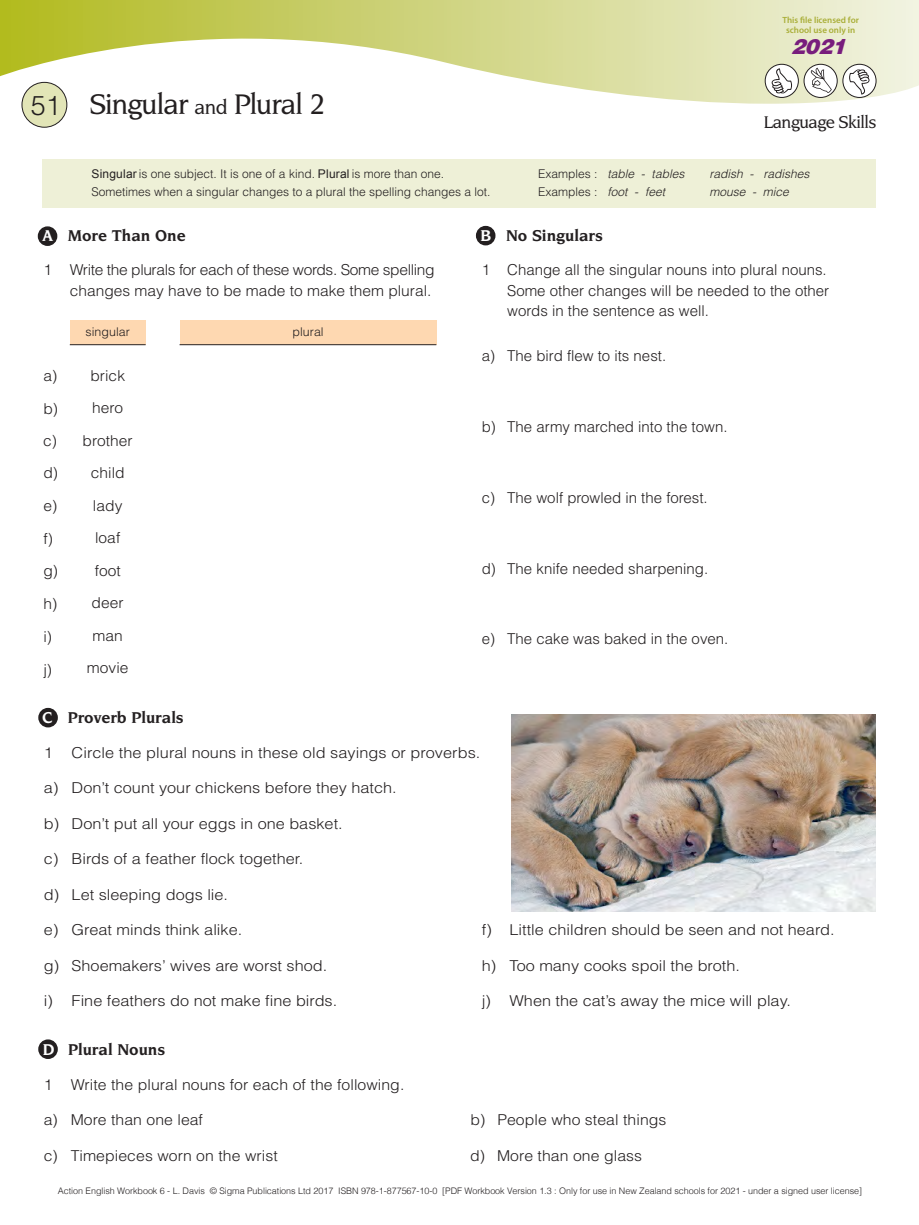
<style>
.page{position:relative;width:919px;height:1225px;background:#fff}
.page>*{position:absolute;margin:0;border:0;box-sizing:border-box;transform-origin:0 0}
.t1{font:500 30px "Novarese IT Cby BT";letter-spacing:-.03em;color:#231f20}
.t2{font:italic 900 21px "Helvetica";color:#781d7d}
.t3{font:500 18px "Novarese IT Cby BT";letter-spacing:-.03em;color:#231f20}
.t4{font:700 16.5px "Novarese IT Cby BT";color:#231f20}
.t5{font:300 15px "Helvetica";color:#231f20;scale:1.08 1}
.t6{font:300 15px/32.5px "Helvetica";color:#231f20}
.t7{font:300 15px "Helvetica";color:#231f20;scale:1.05 1}
.t8{font:300 15px/20.5px "Helvetica";letter-spacing:-.025em;color:#231f20;text-align:right}
.t9{font:300 12px "Helvetica";color:#231f20}
.t10{font:italic 300 12px "Helvetica";color:#231f20}
.t11{font:300 9px "Helvetica";letter-spacing:-.005em;color:#231f20}
.t12{font:600 9px/10.5px "Myriad Pro";color:#a9ae37;text-align:center}
.s1{font-family:"Helvetica";font-weight:300;font-size:27px}
.s2{font-size:21px}
.s3{font-family:"Arial";font-weight:400}
.s4{font-style:normal}
.s5{font-style:italic}
.s6{color:#fff}
</style>
<div class="page">
<svg style="left:0;top:0;width:918px;height:104px"></svg>
<svg style="left:765px;top:64px;width:33px;height:33px"></svg>
<div style="left:764px;top:64px;width:34px;height:34px;border:1px solid #231f20;border-radius:50%"></div>
<svg style="left:771px;top:68px;width:21px;height:25px"></svg>
<svg style="left:804px;top:64px;width:33px;height:33px"></svg>
<div style="left:803px;top:64px;width:34px;height:34px;border:1px solid #231f20;border-radius:50%"></div>
<svg style="left:810px;top:68px;width:21px;height:25px"></svg>
<svg style="left:842px;top:64px;width:34px;height:33px"></svg>
<div style="left:842px;top:64px;width:34px;height:34px;border:1px solid #231f20;border-radius:50%"></div>
<svg style="left:849px;top:69px;width:20px;height:26px"></svg>
<div style="left:22px;top:82px;width:45px;height:45px;background:#e2e5b7;border-radius:50%"></div>
<div style="left:22px;top:82px;width:45px;height:46px;border:1px solid #231f20;border-radius:50%"></div>
<div style="left:39px;top:227px;width:18px;height:18px;background:#231f20;border-radius:50%"></div>
<div style="left:38px;top:226px;width:19px;height:20px;border:2px solid #231f20;border-radius:50%"></div>
<div style="left:476px;top:227px;width:18px;height:18px;background:#231f20;border-radius:50%"></div>
<div style="left:476px;top:226px;width:19px;height:19px;border:2px solid #231f20;border-radius:50%"></div>
<div style="left:39px;top:708px;width:18px;height:18px;background:#231f20;border-radius:50%"></div>
<div style="left:38px;top:708px;width:20px;height:19px;border:2px solid #231f20;border-radius:50%"></div>
<div style="left:43px;top:159px;width:833px;height:49px;background:#eef0d7"></div>
<div style="left:39px;top:1040px;width:18px;height:18px;background:#231f20;border-radius:50%"></div>
<div style="left:38px;top:1039px;width:20px;height:20px;border:2px solid #231f20;border-radius:50%"></div>
<img style="left:511px;top:714px;width:364px;height:198px">
<div style="left:70px;top:321px;width:75px;height:24px;background:#fed8b1"></div>
<div style="left:180px;top:321px;width:256px;height:24px;background:#fed8b1"></div>
<hr style="left:70px;top:344px;width:76px;height:1px;background:#231f20">
<hr style="left:179px;top:344px;width:257px;height:1px;background:#231f20">
<h1 class="t1" style="left:31px;top:86px;width:296px"><span class="s1">51</span> Singular <span class="s2">and</span> Plural 2</h1>
<p class="t12" style="left:782px;top:14px;width:78px">This file licensed for school use only in</p>
<h2 class="t2" style="left:790px;top:32px;width:63px">2021</h2>
<p class="t3" style="left:763px;top:111px;width:114px">Language Skills</p>
<p class="t9" style="left:92px;top:167px;width:354px"><span class="s3">Singular</span> is one subject. It is one of a kind. <span class="s3">Plural</span> is more than one.</p>
<p class="t10" style="left:538px;top:167px;width:148px"><span class="s4">Examples :</span> table - tables</p>
<p class="t10" style="left:709px;top:167px;width:102px">radish - radishes</p>
<p class="t9" style="left:91px;top:185px;width:400px">Sometimes when a singular changes to a plural the spelling changes a lot.</p>
<p class="t9" style="left:538px;top:185px;width:128px">Examples : <span class="s5">foot - feet</span></p>
<p class="t10" style="left:709px;top:185px;width:81px">mouse - mice</p>
<p class="t4" style="left:42px;top:225px;width:145px"><span class="s6">A</span> More Than One</p>
<p class="t4" style="left:480px;top:225px;width:124px"><span class="s6">B</span> No Singulars</p>
<p class="t8" style="left:43px;top:259px;width:392px">1 Write the plurals for each of these words. Some spelling changes may have to be made to make them plural.</p>
<p class="t6" style="left:43px;top:359px;width:15px">a)</p>
<p class="t6" style="left:43px;top:392px;width:16px;text-align:justify">b) c) d)</p>
<p class="t6" style="left:43px;top:489px;width:15px">e)</p>
<p class="t6" style="left:43px;top:523px;width:16px;line-height:31.5px">f) g)</p>
<p class="t6" style="left:43px;top:587px;width:15px">h)</p>
<p class="t6" style="left:43px;top:620px;width:10px">i)</p>
<p class="t6" style="left:43px;top:653px;width:10px">j)</p>
<p class="t9" style="left:85px;top:325px;width:46px">singular</p>
<p class="t9" style="left:292px;top:325px;width:33px">plural</p>
<p class="t6" style="left:83px;top:359px;width:52px;text-align:center">brick hero brother child lady loaf foot deer man movie</p>
<p class="t4" style="left:42px;top:707px;width:143px"><span class="s6">C</span> Proverb Plurals</p>
<p class="t6" style="left:507px;top:259px;width:323px;line-height:20.4px;text-indent:-26px">1 Change all the singular nouns into plural nouns.<br>Some other changes will be needed to the other words in the sentence as well.</p>
<p class="t6" style="left:481px;top:338px;width:186px">a) The bird flew to its nest.</p>
<p class="t6" style="left:481px;top:409px;width:247px">b) The army marched into the town.</p>
<p class="t6" style="left:481px;top:480px;width:227px">c) The wolf prowled in the forest.</p>
<p class="t6" style="left:481px;top:551px;width:228px">d) The knife needed sharpening.</p>
<p class="t6" style="left:481px;top:622px;width:248px">e) The cake was baked in the oven.</p>
<p class="t5" style="left:44px;top:743px;width:405px">1 Circle the plural nouns in these old sayings or proverbs.</p>
<p class="t5" style="left:44px;top:778px;width:328px">a) Don’t count your chickens before they hatch.</p>
<p class="t5" style="left:44px;top:814px;width:278px">b) Don’t put all your eggs in one basket.</p>
<p class="t5" style="left:44px;top:849px;width:241px">c) Birds of a feather flock together.</p>
<p class="t5" style="left:44px;top:885px;width:172px">d) Let sleeping dogs lie.</p>
<p class="t5" style="left:44px;top:920px;width:185px">e) Great minds think alike.</p>
<p class="t5" style="left:482px;top:920px;width:328px">f) Little children should be seen and not heard.</p>
<p class="t5" style="left:44px;top:956px;width:264px">g) Shoemakers’ wives are worst shod.</p>
<p class="t5" style="left:482px;top:956px;width:240px">h) Too many cooks spoil the broth.</p>
<p class="t5" style="left:44px;top:991px;width:273px">i) Fine feathers do not make fine birds.</p>
<p class="t5" style="left:482px;top:991px;width:287px">j) When the cat’s away the mice will play.</p>
<p class="t4" style="left:43px;top:1039px;width:124px"><span class="s6">D</span> Plural Nouns</p>
<p class="t7" style="left:44px;top:1074px;width:345px">1 Write the plural nouns for each of the following.</p>
<p class="t7" style="left:44px;top:1110px;width:153px">a) More than one leaf</p>
<p class="t7" style="left:470px;top:1110px;width:188px">b) People who steal things</p>
<p class="t7" style="left:44px;top:1145px;width:224px">c) Timepieces worn on the wrist</p>
<p class="t7" style="left:470px;top:1145px;width:165px">d) More than one glass</p>
<p class="t11" style="left:58px;top:1183px;width:805px">Action English Workbook 6 - L. Davis © Sigma Publications Ltd 2017 ISBN 978-1-877567-10-0 [PDF Workbook Version 1.3 : Only for use in New Zealand schools for 2021 - under a signed user license]</p>
</div>
